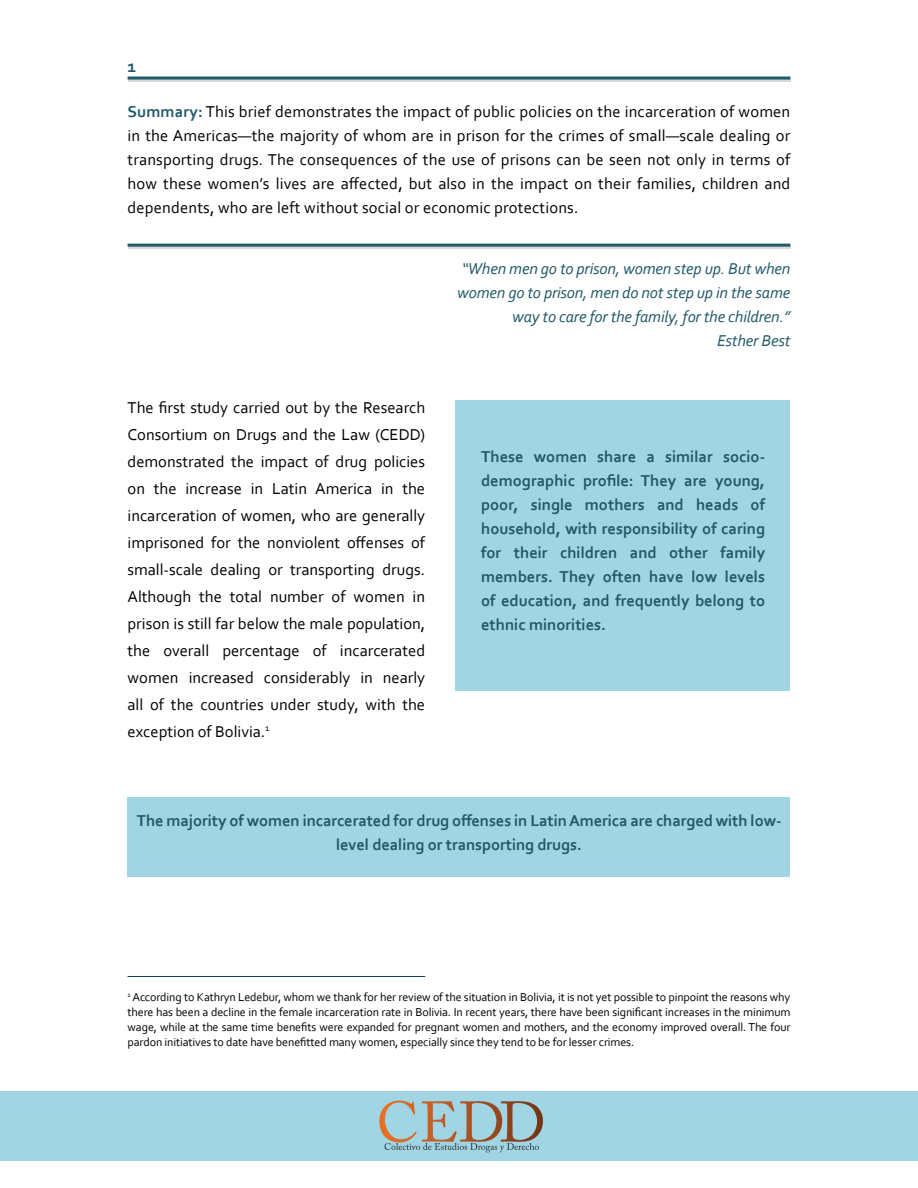
<style>
.page{position:relative;width:918px;height:1188px;background:#fff}
.page>*{position:absolute;margin:0;border:0;box-sizing:border-box;transform-origin:0 0}
.t1{font:700 18px "Corbel";color:#205968}
.t2{font:16.5px/27px "Corbel";letter-spacing:.005em;color:#000;text-align:justify}
.t3{font:700 16.5px/24px "Corbel";letter-spacing:-.005em;color:#205968;text-align:justify}
.t4{font:italic 16.5px/24px "Corbel";letter-spacing:-.01em;color:#205968;text-align:right}
.t5{font:12px/15px "Corbel";letter-spacing:-.01em;color:#000;text-align:justify}
.s1{font-weight:700;color:#205968}
</style>
<div class="page">
<hr style="left:128px;top:79px;width:662px;height:3px;background:#d8d8d8">
<hr style="left:128px;top:77px;width:662px;height:3px;background:#205968">
<div style="left:0;top:1091px;width:918px;height:70px;background:#a1d5e4"></div>
<svg style="left:379px;top:1101px;width:164px;height:51px"></svg>
<hr style="left:128px;top:246px;width:662px;height:3px;background:#d8d8d8">
<hr style="left:128px;top:244px;width:662px;height:3px;background:#205968">
<div style="left:455px;top:400px;width:335px;height:290px;background:#a1d5e4"></div>
<div style="left:128px;top:797px;width:662px;height:80px;background:#a1d5e4"></div>
<hr style="left:128px;top:976px;width:297px;height:1px;background:#0e3b61">
<p class="t1" style="left:128px;top:55px;width:10px">1</p>
<p class="t2" style="left:128px;top:99px;width:664px;line-height:24px"><span class="s1">Summary:</span> This brief demonstrates the impact of public policies on the incarceration of women in the Americas—the majority of whom are in prison for the crimes of small—scale dealing or transporting drugs. The consequences of the use of prisons can be seen not only in terms of how these women’s lives are affected, but also in the impact on their families, children and dependents, who are left without social or economic protections.</p>
<p class="t2" style="left:128px;top:393px;width:299px">The first study carried out by the Research Consortium on Drugs and the Law (CEDD) demonstrated the impact of drug policies on the increase in Latin America in the incarceration of women, who are generally imprisoned for the nonviolent offenses of small-scale dealing or transporting drugs.<br>Although the total number of women in prison is still far below the male population, the overall percentage of incarcerated women increased considerably in nearly all of the countries under study, with the exception of Bolivia.<sup>1</sup></p>
<p class="t4" style="left:457px;top:256px;width:335px">“When men go to prison, women step up. But when women go to prison, men do not step up in the same way to care for the family, for the children.”<br>Esther Best</p>
<p class="t3" style="left:481px;top:444px;width:286px">These women share a similar socio&shy;demographic profile: They are young, poor, single mothers and heads of household, with responsibility of caring for their children and other family members. They often have low levels of education, and frequently belong to ethnic minorities.</p>
<p class="t3" style="left:137px;top:808px;width:646px;text-align:center">The majority of women incarcerated for drug offenses in Latin America are charged with low&shy;level dealing or transporting drugs.</p>
<p class="t5" style="left:128px;top:989px;width:664px"><sup>1</sup> According to Kathryn Ledebur, whom we thank for her review of the situation in Bolivia, it is not yet possible to pinpoint the reasons why there has been a decline in the female incarceration rate in Bolivia. In recent years, there have been significant increases in the minimum wage, while at the same time benefits were expanded for pregnant women and mothers, and the economy improved overall. The four pardon initiatives to date have benefitted many women, especially since they tend to be for lesser crimes.</p>
</div>
